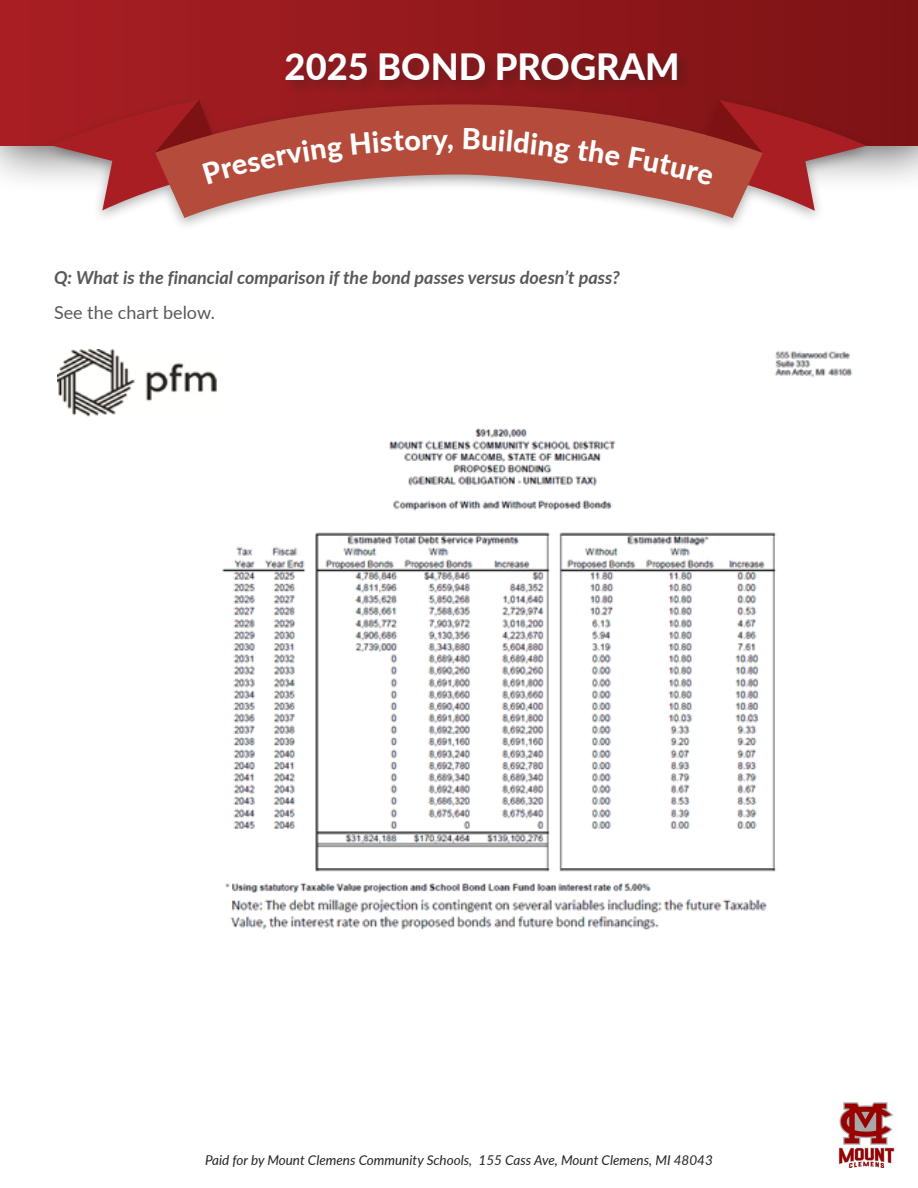
<style>
.page{position:relative;width:918px;height:1188px;background:#fff}
.page>*{position:absolute;margin:0;border:0;box-sizing:border-box;transform-origin:0 0}
.t1{font:800 36.15px "Lato";color:#fff}
.t2{font:800 28.8px "Lato";color:#fff}
.t3{font:italic 700 18px "Lato";color:#57585a}
.t4{font:18px "Lato";color:#57585a}
.t5{font:italic 13.5px "Lato";color:#232323}
</style>
<div class="page">
<div style="left:0;top:0;width:918px;height:193px;background:#231f20;opacity:.75"></div>
<div style="left:0;top:0;width:918px;height:146px;background:linear-gradient(to right,#a91f24,#7c1315)"></div>
<div style="left:283px;top:49px;width:410px;height:46px;background:#231f20;opacity:.35"></div>
<div style="left:42px;top:93px;width:833px;height:139px;background:#231f20;opacity:.35"></div>
<svg style="left:155px;top:104px;width:608px;height:114px;fill:#b54c3b"></svg>
<img style="left:838px;top:1102px;width:57px;height:66px">
<img style="left:57px;top:350px;width:796px;height:580px">
<svg style="left:51px;top:100px;width:293px;height:110px;background:#b65753"></svg>
<div style="left:351px;top:131px;width:97px;height:24px;background:#b54c3b"></div>
<div style="left:464px;top:128px;width:106px;height:36px;background:#b54c3b"></div>
<svg style="left:576px;top:140px;width:44px;height:26px"></svg>
<svg style="left:628px;top:100px;width:239px;height:111px;background:#ae514d"></svg>
<h1 class="t1" style="left:285px;top:40px;width:396px">2025 BOND PROGRAM</h1>
<h2 class="t2" style="left:447px;top:117px;width:9px">,</h2>
<p class="t3" style="left:54px;top:264px;width:567px">Q: What is the financial comparison if the bond passes versus doesn’t pass?</p>
<p class="t4" style="left:54px;top:300px;width:163px">See the chart below.</p>
<p class="t5" style="left:205px;top:1150px;width:509px">Paid for by Mount Clemens Community Schools, 155 Cass Ave, Mount Clemens, MI 48043</p>
</div>
